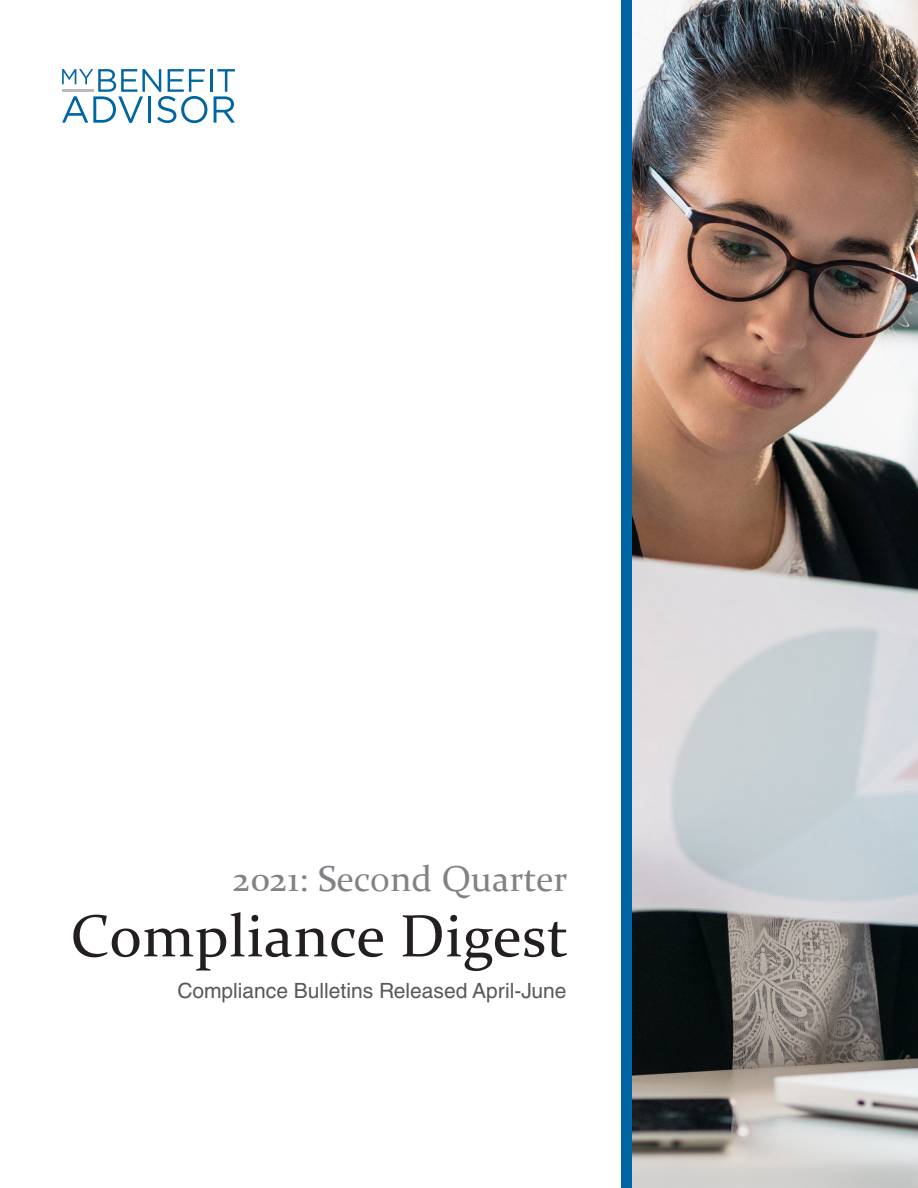
<style>
.page{position:relative;width:918px;height:1188px;background:#fff}
.page>*{position:absolute;margin:0;border:0;box-sizing:border-box;transform-origin:0 0}
.t1{font:60px "Constantia";letter-spacing:.01em;color:#231f20}
.t2{font:36px "Constantia";letter-spacing:.01em;color:#808285}
.t3{font:21px "Helvetica LT Std";color:#57585a}
</style>
<div class="page">
<img style="left:632px;top:0;width:286px;height:1188px">
<div style="left:621px;top:0;width:11px;height:1188px;background:#0065a4"></div>
<hr style="left:210px;top:69px;width:2px;height:23px;background:#0065a4">
<svg style="left:62px;top:69px;width:145px;height:54px"></svg>
<svg style="left:214px;top:69px;width:21px;height:54px"></svg>
<hr style="left:62px;top:89px;width:31px;height:3px;background:#babbbe">
<p class="t2" style="left:233px;top:854px;width:337px">2021: Second Quarter</p>
<p class="t1" style="left:70px;top:895px;width:499px">Compliance Digest</p>
<p class="t3" style="left:178px;top:979px;width:391px">Compliance Bulletins Released April-June</p>
</div>
